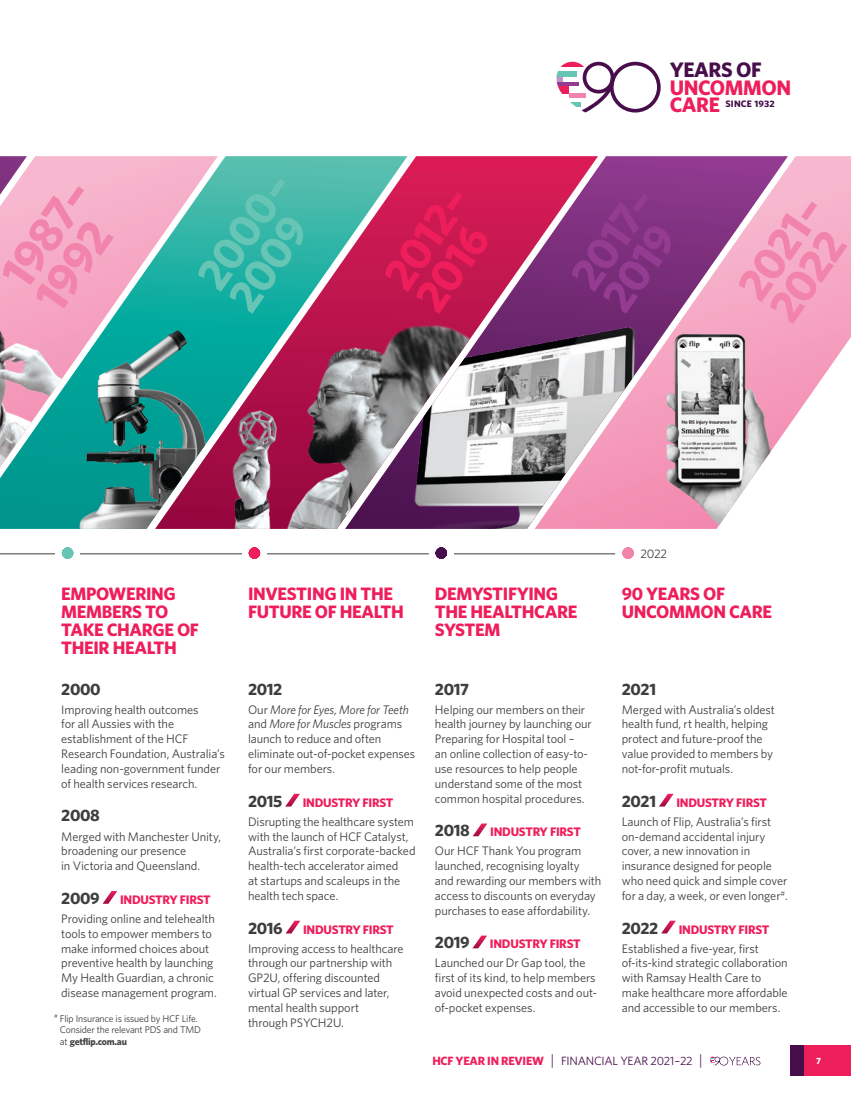
<style>
.page{position:relative;width:851px;height:1106px;background:#fff}
.page>*{position:absolute;margin:0;border:0;box-sizing:border-box;transform-origin:0 0}
.t1{font:700 48px/40.8px "Whitney";color:#f284ac}
.SMALL_STAT___NUMBER{font:700 45px/38.2px "Whitney";color:#66c5b4}
.SMALL_STAT___NUMBER-2{font:700 45px/38.2px "Whitney";color:#ee1e5b}
.SMALL_STAT___NUMBER-3{font:700 45px/38.2px "Whitney";color:#943b92}
.SMALL_STAT___NUMBER-4{font:700 45px/38.2px "Whitney";color:#f284ac}
.t2{font:700 21px/17.9px "Whitney";letter-spacing:-.02em;color:#ee1e5b}
.Sub_Heading_1_2020{font:700 18px/18px "Whitney";letter-spacing:-.02em;color:#ee1e5b}
.Sub_Heading_2_2020{font:700 16.5px "Whitney";letter-spacing:-.02em;color:#3e3e3f}
.Body_Copy_90__Black{font:12.3px/14.9px "Whitney";letter-spacing:-.01em;color:#3e3e3f}
.Sub_Heading_2_2020-2{font:700 12.3px "Whitney";letter-spacing:-.02em;color:#ee1e5b}
.Sub_Heading_3_2020{font:700 12.3px "Whitney";letter-spacing:-.02em;color:#ee1e5b}
.Sub_Heading_2_2020-3{font:12.3px "Whitney";color:#3e3e3f}
.t3{font:12px "Whitney";letter-spacing:-.02em;color:#480e4b}
.Footer_2020{font:9.75px/11.7px "Whitney";letter-spacing:-.02em;color:#3e3e3f}
.t4{font:700 9.3px "Whitney";letter-spacing:.02em;color:#480e4b}
.t5{font:700 9px "Whitney";color:#fff}
.s1{color:#480e4b}
.s2{font-size:16.5px;color:#3e3e3f}
.s3{font-weight:700}
.s4{font-style:italic}
.s5{font-weight:700;color:#ee1e5b}
.s6{font-size:15px}
</style>
<div class="page">
<div style="left:790px;top:1045px;width:60px;height:30px;background:#480e4b"></div>
<div style="left:804px;top:1045px;width:46px;height:30px;background:#ee1e5b"></div>
<svg style="left:710px;top:1056px;width:50px;height:9px"></svg>
<svg style="left:0;top:467px;width:155px;height:62px;background:#269790"></svg>
<svg style="left:218px;top:156px;width:127px;height:160px;background:#44afa5"></svg>
<img style="left:155px;top:316px;width:190px;height:213px">
<svg style="left:787px;top:156px;width:63px;height:169px;background:#f6aec8"></svg>
<img style="left:787px;top:325px;width:63px;height:103px">
<svg style="left:345px;top:156px;width:442px;height:373px;background:#b2618c"></svg>
<img style="left:385px;top:319px;width:287px;height:210px">
<hr style="left:0;top:553px;width:628px;height:1px;background:#3e3e3f">
<svg style="left:52px;top:547px;width:31px;height:12px"></svg>
<svg style="left:239px;top:547px;width:31px;height:12px"></svg>
<svg style="left:426px;top:547px;width:30px;height:12px"></svg>
<svg style="left:612px;top:547px;width:22px;height:12px"></svg>
<svg style="left:0;top:156px;width:218px;height:311px;background:#8ca6ae"></svg>
<img style="left:0;top:271px;width:122px;height:196px">
<div style="left:609px;top:62px;width:51px;height:50px;border:4px solid #480e4b;border-radius:50%"></div>
<svg style="left:556px;top:76px;width:6px;height:6px"></svg>
<svg style="left:557px;top:86px;width:11px;height:8px"></svg>
<svg style="left:570px;top:102px;width:10px;height:5px"></svg>
<hr style="left:568px;top:94px;width:17px;height:4px;background:#f284ac">
<hr style="left:556px;top:82px;width:23px;height:4px;background:#943b92">
<div style="left:556px;top:71px;width:20px;height:5px;background:#66c5b4"></div>
<svg style="left:560px;top:62px;width:24px;height:5px"></svg>
<svg style="left:581px;top:77px;width:34px;height:36px"></svg>
<div style="left:582px;top:62px;width:32px;height:31px;border:4px solid #480e4b;border-radius:50%"></div>
<svg style="left:103px;top:891px;width:14px;height:12px"></svg>
<svg style="left:285px;top:793px;width:15px;height:13px"></svg>
<svg style="left:286px;top:920px;width:14px;height:13px"></svg>
<svg style="left:473px;top:823px;width:14px;height:13px"></svg>
<svg style="left:472px;top:935px;width:15px;height:13px"></svg>
<svg style="left:659px;top:793px;width:14px;height:13px"></svg>
<svg style="left:661px;top:920px;width:14px;height:13px"></svg>
<h1 class="t1" style="left:-6px;top:270px;width:121px;rotate:-55deg">1987-<br>1992</h1>
<p class="SMALL_STAT___NUMBER" style="left:190px;top:273px;width:133px;rotate:-55deg">2000-<br>2009</p>
<p class="t2" style="left:669px;top:60px;width:123px"><span class="s1">YEARS OF<br></span>UNCOMMON<br>CARE</p>
<p class="t4" style="left:725px;top:98px;width:51px">SINCE 1932</p>
<p class="SMALL_STAT___NUMBER-2" style="left:377px;top:273px;width:116px;rotate:-55deg">2012-<br>2016</p>
<p class="SMALL_STAT___NUMBER-3" style="left:564px;top:273px;width:115px;rotate:-55deg">2017-<br>2019</p>
<p class="SMALL_STAT___NUMBER-4" style="left:731px;top:283px;width:117px;rotate:-55deg">2021-<br>2022</p>
<p class="Sub_Heading_2_2020-3" style="left:640px;top:545px;width:28px">2022</p>
<p class="Sub_Heading_1_2020" style="left:61px;top:584px;width:139px">EMPOWERING<br>MEMBERS TO<br>TAKE CHARGE OF<br>THEIR HEALTH</p>
<p class="Sub_Heading_1_2020" style="left:248px;top:584px;width:157px">INVESTING IN THE<br>FUTURE OF HEALTH</p>
<p class="Sub_Heading_1_2020" style="left:435px;top:584px;width:144px">DEMYSTIFYING<br>THE HEALTHCARE<br>SYSTEM</p>
<p class="Sub_Heading_1_2020" style="left:621px;top:584px;width:152px">90 YEARS OF<br>UNCOMMON CARE</p>
<p class="Sub_Heading_2_2020" style="left:61px;top:677px;width:41px">2000</p>
<p class="Body_Copy_90__Black" style="left:61px;top:701px;width:165px">Improving health outcomes<br>for all Aussies with the establishment of the HCF<br>Research Foundation, Australia’s leading non-government funder of health services research.</p>
<p class="Sub_Heading_2_2020" style="left:61px;top:804px;width:40px">2008</p>
<p class="Body_Copy_90__Black" style="left:61px;top:828px;width:161px">Merged with Manchester Unity, broadening our presence<br>in Victoria and Queensland.</p>
<p class="Sub_Heading_2_2020-2" style="left:61px;top:891px;width:151px"><span class="s2">2009</span> INDUSTRY FIRST</p>
<p class="Body_Copy_90__Black" style="left:61px;top:910px;width:157px">Providing online and telehealth tools to empower members to make informed choices about preventive health by launching<br>My Health Guardian, a chronic disease management program.</p>
<p class="Footer_2020" style="left:60px;top:1012px;width:142px;text-indent:-6px"><sup>#</sup> Flip Insurance is issued by HCF Life.<br>Consider the relevant PDS and TMD at <span class="s3">getflip.com.au</span></p>
<p class="Sub_Heading_2_2020" style="left:248px;top:677px;width:36px">2012</p>
<p class="Body_Copy_90__Black" style="left:248px;top:701px;width:169px">Our <span class="s4">More for Eyes, More for Teeth </span>and <span class="s4">More for Muscles</span> programs launch to reduce and often eliminate out-of-pocket expenses for our members.</p>
<p class="Sub_Heading_2_2020-2" style="left:248px;top:794px;width:147px"><span class="s2">2015</span> INDUSTRY FIRST</p>
<p class="Body_Copy_90__Black" style="left:248px;top:813px;width:169px">Disrupting the healthcare system with the launch of HCF Catalyst,<br>Australia’s first corporate-backed health-tech accelerator aimed<br>at startups and scaleups in the health tech space.</p>
<p class="Sub_Heading_2_2020-2" style="left:248px;top:921px;width:147px"><span class="s2">2016</span> INDUSTRY FIRST</p>
<p class="Body_Copy_90__Black" style="left:248px;top:940px;width:157px">Improving access to healthcare through our partnership with<br>GP2U, offering discounted virtual GP services and later, mental health support<br>through PSYCH2U.</p>
<p class="Sub_Heading_2_2020" style="left:435px;top:677px;width:36px">2017</p>
<p class="Body_Copy_90__Black" style="left:435px;top:701px;width:158px">Helping our members on their health journey by launching our<br>Preparing for Hospital tool –<br>an online collection of easy-to&shy;use resources to help people understand some of the most common hospital procedures.</p>
<p class="Sub_Heading_3_2020" style="left:435px;top:823px;width:147px"><span class="s2">2018</span> INDUSTRY FIRST</p>
<p class="Body_Copy_90__Black" style="left:435px;top:843px;width:168px">Our HCF Thank You program launched, recognising loyalty and rewarding our members with access to discounts on everyday purchases to ease affordability.</p>
<p class="Sub_Heading_3_2020" style="left:435px;top:935px;width:147px"><span class="s2">2019</span> INDUSTRY FIRST</p>
<p class="Body_Copy_90__Black" style="left:435px;top:955px;width:163px">Launched our Dr Gap tool, the first of its kind, to help members avoid unexpected costs and out&shy;of-pocket expenses.</p>
<p class="Sub_Heading_2_2020" style="left:621px;top:677px;width:36px">2021</p>
<p class="Body_Copy_90__Black" style="left:621px;top:701px;width:155px">Merged with Australia’s oldest health fund, rt health, helping protect and future-proof the value provided to members by not-for-profit mutuals.</p>
<p class="Sub_Heading_2_2020-2" style="left:621px;top:794px;width:147px"><span class="s2">2021</span> INDUSTRY FIRST</p>
<p class="Body_Copy_90__Black" style="left:621px;top:813px;width:168px">Launch of Flip, Australia’s first on-demand accidental injury cover, a new innovation in insurance designed for people who need quick and simple cover for a day, a week, or even longer<sup>#</sup>.</p>
<p class="Sub_Heading_2_2020-2" style="left:621px;top:921px;width:149px"><span class="s2">2022</span> INDUSTRY FIRST</p>
<p class="Body_Copy_90__Black" style="left:621px;top:940px;width:167px">Established a five-year, first of-its-kind strategic collaboration with Ramsay Health Care to make healthcare more affordable and accessible to our members.</p>
<p class="t3" style="left:432px;top:1052px;width:271px"><span class="s5">HCF YEAR IN REVIEW</span> <span class="s6">|</span> FINANCIAL YEAR 2021-22 <span class="s6">|</span></p>
<p class="t5" style="left:816px;top:1055px;width:6px">7</p>
</div>
